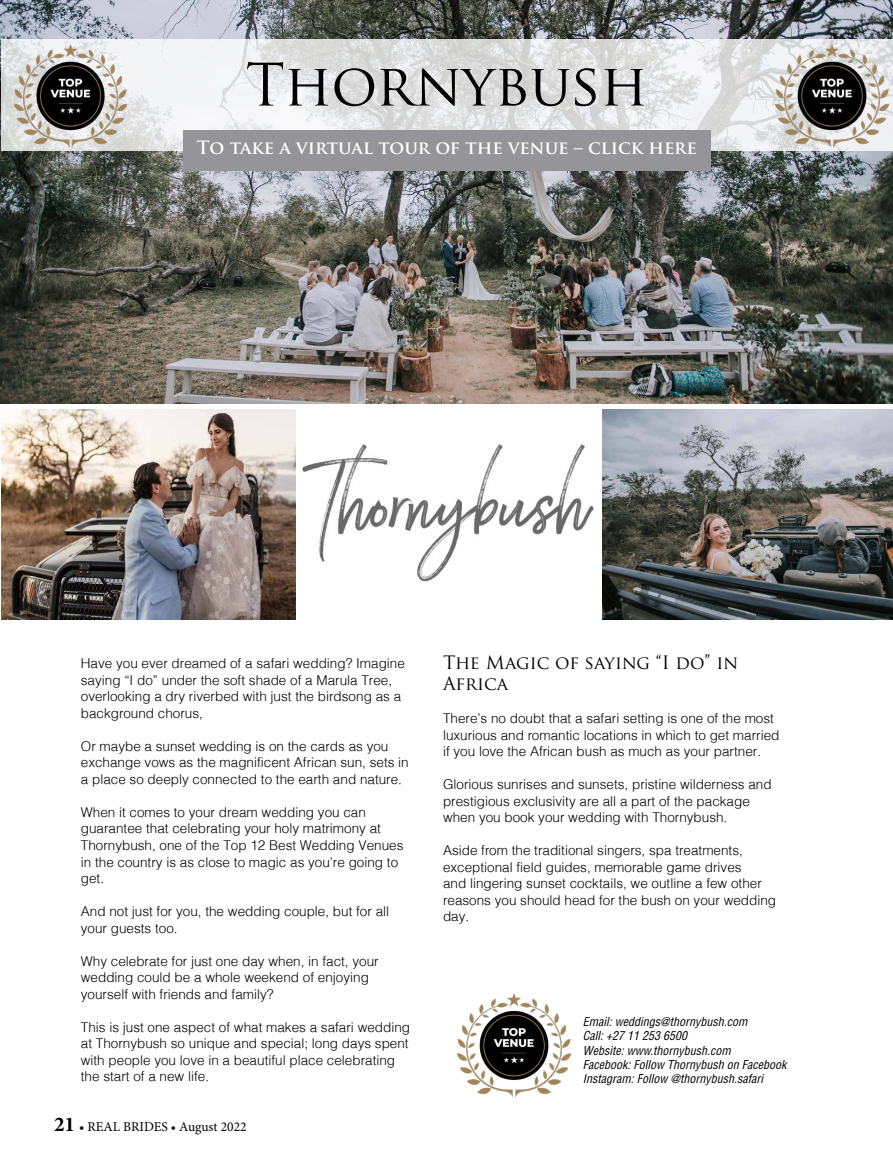
<style>
.page{position:relative;width:893px;height:1170px;background:#fff}
.page>*{position:absolute;margin:0;border:0;box-sizing:border-box;transform-origin:0 0}
.t1{font:57px "Trajan Pro";color:#000}
.t2{font:700 18px "Trajan Pro";color:#fff}
.t3{font:18px/21.6px "Trajan Pro";color:#000}
.t4{font:300 13.5px/16.5px "Helv";color:#000}
.t5{font:13.5px "Minion Pro";color:#000}
.t6{font:italic condensed 12px/14.4px "Helvetica LT Std";color:#000}
.s1{font-weight:700;font-size:21px}
</style>
<div class="page">
<img style="left:1px;top:409px;width:294px;height:210px">
<img style="left:603px;top:409px;width:290px;height:210px">
<img style="left:0;top:0;width:893px;height:404px">
<img style="left:457px;top:993px;width:115px;height:104px">
<svg style="left:1px;top:39px;width:892px;height:112px"></svg>
<img style="left:8px;top:39px;width:123px;height:109px">
<img style="left:769px;top:39px;width:124px;height:109px">
<div style="left:183px;top:130px;width:527px;height:40px;background:#949499"></div>
<img style="left:302px;top:444px;width:292px;height:138px">
<h1 class="t1" style="left:246px;top:48px;width:404px">Thornybush</h1>
<h2 class="t2" style="left:197px;top:137px;width:501px">To take a virtual tour of the venue – click here</h2>
<p class="t4" style="left:81px;top:655px;width:326px">Have you ever dreamed of a safari wedding? Imagine saying “I do” under the soft shade of a Marula Tree, overlooking a dry riverbed with just the birdsong as a background chorus,</p>
<p class="t4" style="left:81px;top:737px;width:329px">Or maybe a sunset wedding is on the cards as you exchange vows as the magnificent African sun, sets in a place so deeply connected to the earth and nature.</p>
<p class="t4" style="left:81px;top:803px;width:324px">When it comes to your dream wedding you can guarantee that celebrating your holy matrimony at Thornybush, one of the Top 12 Best Wedding Venues in the country is as close to magic as you’re going to get.</p>
<p class="t4" style="left:81px;top:902px;width:310px">And not just for you, the wedding couple, but for all your guests too.</p>
<p class="t4" style="left:81px;top:952px;width:299px">Why celebrate for just one day when, in fact, your wedding could be a whole weekend of enjoying yourself with friends and family?</p>
<p class="t4" style="left:81px;top:1018px;width:331px">This is just one aspect of what makes a safari wedding at Thornybush so unique and special; long days spent with people you love in a beautiful place celebrating the start of a new life.</p>
<p class="t5" style="left:54px;top:1117px;width:194px"><span class="s1">21</span> • REAL BRIDES • August 2022</p>
<h2 class="t3" style="left:443px;top:651px;width:296px">The Magic of saying “I do” in<br>Africa</h2>
<p class="t4" style="left:443px;top:709px;width:338px">There’s no doubt that a safari setting is one of the most luxurious and romantic locations in which to get married if you love the African bush as much as your partner.</p>
<p class="t4" style="left:443px;top:775px;width:330px">Glorious sunrises and sunsets, pristine wilderness and prestigious exclusivity are all a part of the package when you book your wedding with Thornybush.</p>
<p class="t4" style="left:443px;top:841px;width:335px">Aside from the traditional singers, spa treatments, exceptional field guides, memorable game drives<br>and lingering sunset cocktails, we outline a few other reasons you should head for the bush on your wedding day.</p>
<p class="t6" style="left:583px;top:1014px;width:205px">Email: weddings@thornybush.com<br>Call: +27 11 253 6500<br>Website: www.thornybush.com<br>Facebook: Follow Thornybush on Facebook Instagram: Follow @thornybush.safari</p>
</div>
